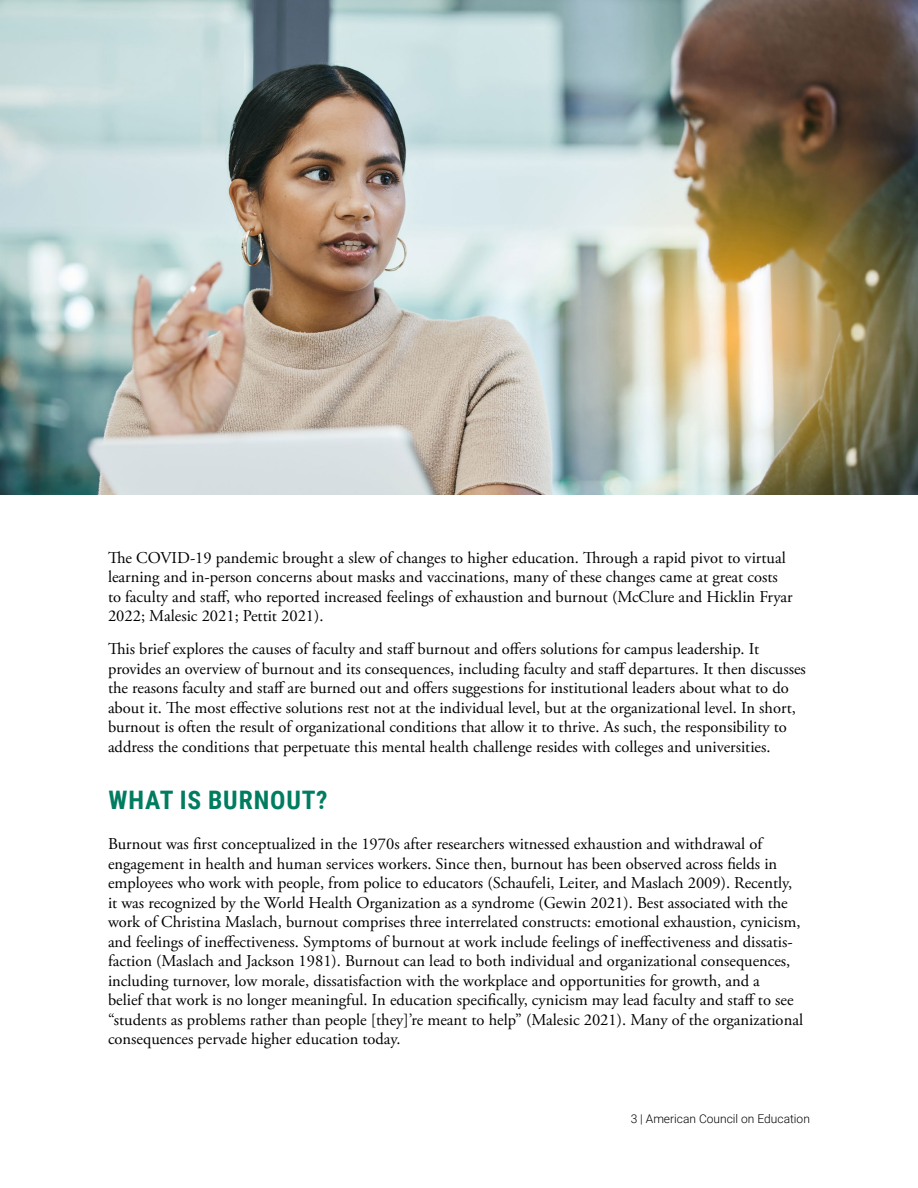
<style>
.page{position:relative;width:918px;height:1188px;background:#fff}
.page>*{position:absolute;margin:0;border:0;box-sizing:border-box;transform-origin:0 0}
.t1{font:700 25.5px "Roboto Condensed";letter-spacing:.035em;color:#007c60}
.t2{font:16.5px/19.5px "Adobe Garamond Pro";color:#000}
.t3{font:300 12px "Roboto";color:#000}
</style>
<div class="page">
<img style="left:0;top:0;width:918px;height:495px">
<p class="t2" style="left:108px;top:548px;width:686px">The COVID-19 pandemic brought a slew of changes to higher education. Through a rapid pivot to virtual learning and in-person concerns about masks and vaccinations, many of these changes came at great costs to faculty and staff, who reported increased feelings of exhaustion and burnout (McClure and Hicklin Fryar 2022; Malesic 2021; Pettit 2021).</p>
<p class="t2" style="left:108px;top:640px;width:699px">This brief explores the causes of faculty and staff burnout and offers solutions for campus leadership. It provides an overview of burnout and its consequences, including faculty and staff departures. It then discusses the reasons faculty and staff are burned out and offers suggestions for institutional leaders about what to do about it. The most effective solutions rest not at the individual level, but at the organizational level. In short, burnout is often the result of organizational conditions that allow it to thrive. As such, the responsibility to address the conditions that perpetuate this mental health challenge resides with colleges and universities.</p>
<h1 class="t1" style="left:108px;top:782px;width:221px">WHAT IS BURNOUT?</h1>
<p class="t2" style="left:108px;top:835px;width:697px">Burnout was first conceptualized in the 1970s after researchers witnessed exhaustion and withdrawal of engagement in health and human services workers. Since then, burnout has been observed across fields in employees who work with people, from police to educators (Schaufeli, Leiter, and Maslach 2009). Recently, it was recognized by the World Health Organization as a syndrome (Gewin 2021). Best associated with the work of Christina Maslach, burnout comprises three interrelated constructs: emotional exhaustion, cynicism, and feelings of ineffectiveness. Symptoms of burnout at work include feelings of ineffectiveness and dissatis&shy;faction (Maslach and Jackson 1981). Burnout can lead to both individual and organizational consequences, including turnover, low morale, dissatisfaction with the workplace and opportunities for growth, and a<br>belief that work is no longer meaningful. In education specifically, cynicism may lead faculty and staff to see “students as problems rather than people [they]’re meant to help” (Malesic 2021). Many of the organizational consequences pervade higher education today.</p>
<p class="t3" style="left:631px;top:1110px;width:181px">3 | American Council on Education</p>
</div>
